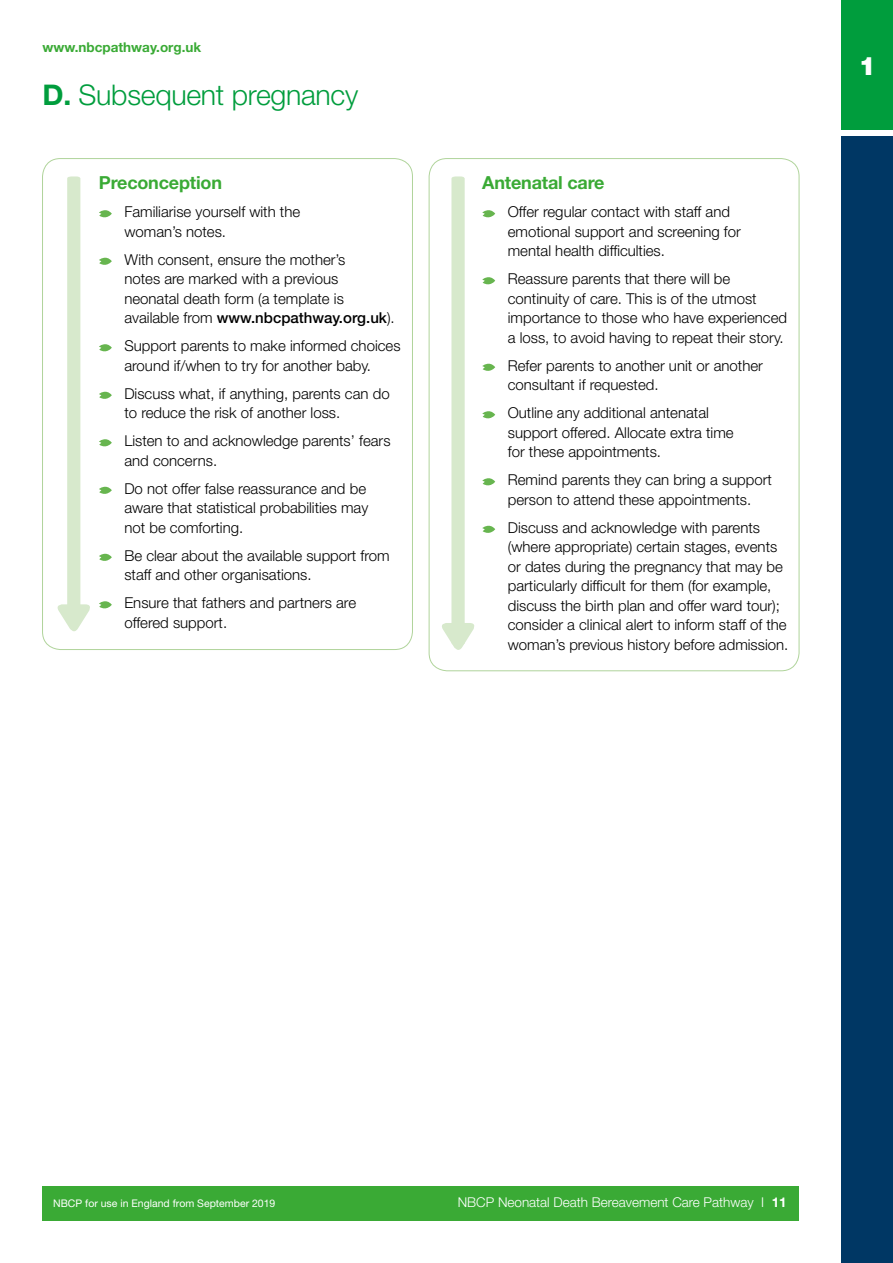
<style>
.page{position:relative;width:893px;height:1263px;background:#fff}
.page>*{position:absolute;margin:0;border:0;box-sizing:border-box;transform-origin:0 0}
.t1{font:300 28.5px "Helvetica Neue LT Std";letter-spacing:-.01em;color:#009d3d}
.t2{font:900 25.5px "Helvetica Neue LT Std";color:#fff}
.t3{font:700 18px "Helvetica Neue LT Std";letter-spacing:-.01em;color:#3aaa35}
.t4{font:300 15px/19.5px "Helvetica Neue LT Std";color:#000}
.t5{font:300 13.5px "Helvetica Neue LT Std";color:#fff}
.t6{font:700 13.5px "Helvetica Neue LT Std";color:#3aaa35}
.t7{font:10.5px "Helvetica Neue LT Std";color:#fff}
.s1{font-weight:700}
.s2{font-weight:500}
</style>
<div class="page">
<div style="left:43px;top:1186px;width:756px;height:34px;background:#3aaa35"></div>
<svg style="left:99px;top:210px;width:13px;height:8px"></svg>
<svg style="left:99px;top:257px;width:13px;height:8px"></svg>
<svg style="left:99px;top:344px;width:13px;height:8px"></svg>
<svg style="left:99px;top:391px;width:13px;height:8px"></svg>
<svg style="left:99px;top:439px;width:13px;height:8px"></svg>
<svg style="left:99px;top:486px;width:13px;height:8px"></svg>
<svg style="left:99px;top:553px;width:13px;height:8px"></svg>
<svg style="left:99px;top:601px;width:13px;height:8px"></svg>
<svg style="left:442px;top:176px;width:53px;height:474px"></svg>
<div style="left:842px;top:136px;width:51px;height:1127px;background:#003764"></div>
<div style="left:842px;top:0;width:51px;height:130px;background:#009d3d"></div>
<svg style="left:57px;top:176px;width:33px;height:456px"></svg>
<p class="t6" style="left:43px;top:39px;width:160px">www.nbcpathway.org.uk</p>
<h1 class="t1" style="left:43px;top:78px;width:317px"><span class="s1">D.</span> Subsequent pregnancy</h1>
<p class="t3" style="left:99px;top:172px;width:125px">Preconception</p>
<p class="t4" style="left:124px;top:202px;width:177px">Familiarise yourself with the woman’s notes.</p>
<p class="t4" style="left:124px;top:249px;width:272px">With consent, ensure the mother’s<br>notes are marked with a previous neonatal death form (a template is available from <span class="s2">www.nbcpathway.org.uk</span>).</p>
<p class="t4" style="left:124px;top:336px;width:278px">Support parents to make informed choices around if/when to try for another baby.</p>
<p class="t4" style="left:124px;top:383px;width:267px">Discuss what, if anything, parents can do to reduce the risk of another loss.</p>
<p class="t4" style="left:124px;top:431px;width:268px">Listen to and acknowledge parents’ fears and concerns.</p>
<p class="t4" style="left:124px;top:478px;width:245px">Do not offer false reassurance and be aware that statistical probabilities may not be comforting.</p>
<p class="t4" style="left:124px;top:545px;width:267px">Be clear about the available support from staff and other organisations.</p>
<p class="t4" style="left:124px;top:593px;width:233px">Ensure that fathers and partners are offered support.</p>
<p class="t3" style="left:482px;top:172px;width:124px">Antenatal care</p>
<p class="t4" style="left:508px;top:202px;width:235px">Offer regular contact with staff and emotional support and screening for mental health difficulties.</p>
<p class="t4" style="left:508px;top:269px;width:281px">Reassure parents that there will be continuity of care. This is of the utmost importance to those who have experienced a loss, to avoid having to repeat their story.</p>
<p class="t4" style="left:508px;top:355px;width:257px">Refer parents to another unit or another consultant if requested.</p>
<p class="t4" style="left:508px;top:403px;width:227px">Outline any additional antenatal support offered. Allocate extra time for these appointments.</p>
<p class="t4" style="left:508px;top:470px;width:266px">Remind parents they can bring a support person to attend these appointments.</p>
<p class="t4" style="left:508px;top:517px;width:282px">Discuss and acknowledge with parents (where appropriate) certain stages, events or dates during the pregnancy that may be particularly difficult for them (for example, discuss the birth plan and offer ward tour); consider a clinical alert to inform staff of the woman’s previous history before admission.</p>
<h2 class="t2" style="left:859px;top:51px;width:19px">1</h2>
<p class="t7" style="left:53px;top:1197px;width:224px">NBCP for use in England from September 2019</p>
<p class="t5" style="left:458px;top:1194px;width:330px">NBCP Neonatal Death Bereavement Care Pathway I <span class="s1">11</span></p>
</div>
